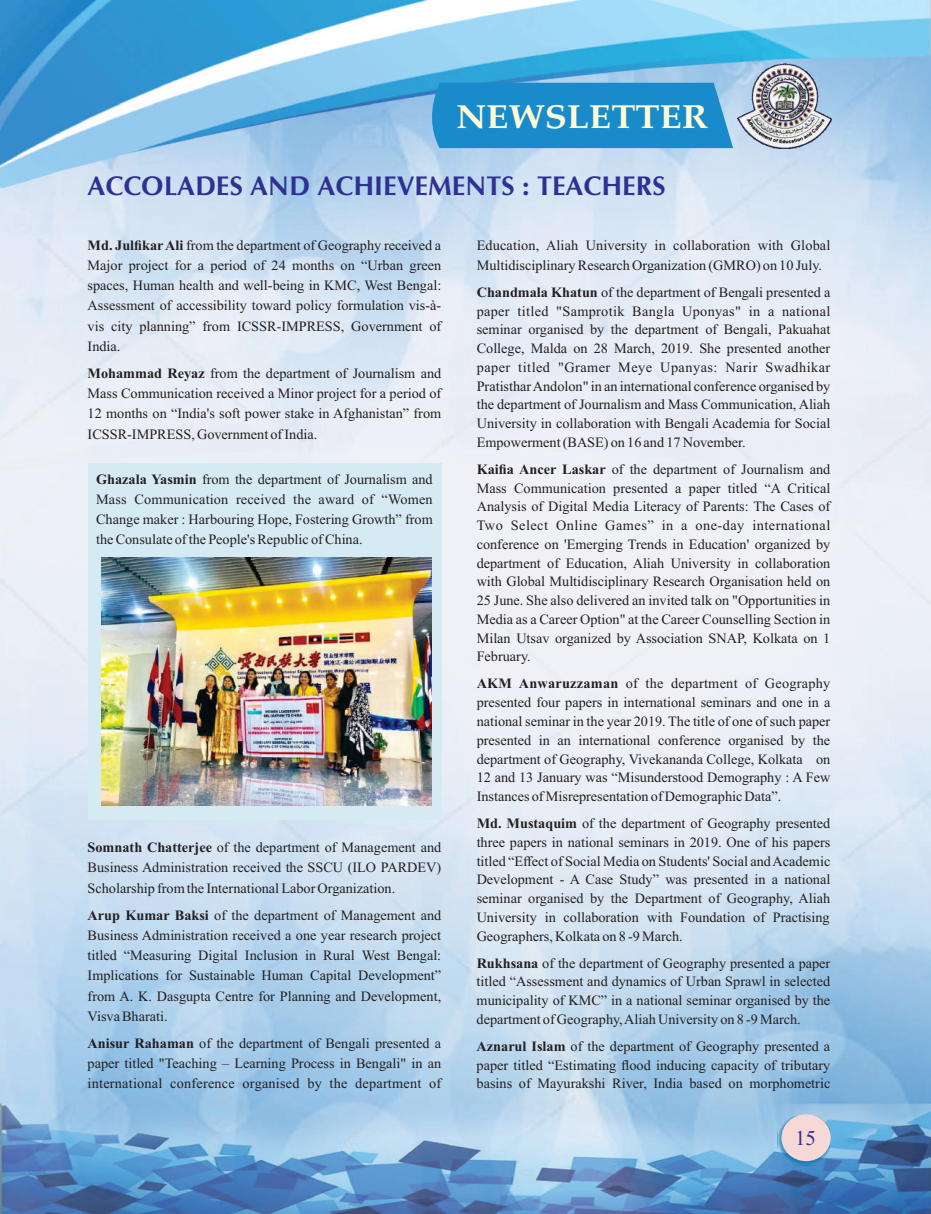
<style>
.page{position:relative;width:931px;height:1214px;background:#fff}
.page>*{position:absolute;margin:0;border:0;box-sizing:border-box;transform-origin:0 0}
.t1{font:700 33px "Palatino Linotype";color:#fffcd5;scale:1.1 1}
.t2{font:700 27px "CG Omega";color:#2e3092}
.t3{font:21px "Times New Roman";color:#2e3092}
.t4{font:14.25px/18.8px "Times New Roman";color:#231f20;text-align:justify}
.s1{font-weight:700}
</style>
<div class="page">
<img style="left:0;top:0;width:931px;height:1214px">
<div style="left:778px;top:1115px;width:52px;height:50px;background:#0071a2;opacity:.6"></div>
<div style="left:781px;top:1114px;width:49px;height:47px;background:#f6d9d7;border-radius:50%"></div>
<img style="left:738px;top:63px;width:93px;height:85px">
<div style="left:429px;top:83px;width:304px;height:65px;background:#198bcb"></div>
<div style="left:88px;top:463px;width:353px;height:356px;background:#d6eaf4"></div>
<img style="left:101px;top:557px;width:331px;height:248px">
<h1 class="t1" style="left:456px;top:104px;width:230px">NEWSLETTER</h1>
<h2 class="t2" style="left:87px;top:175px;width:579px">ACCOLADES AND ACHIEVEMENTS : TEACHERS</h2>
<p class="t4" style="left:88px;top:236px;width:355px;line-height:20.2px"><span class="s1">Md. JulfikarAli</span> from the department of Geography received a Major project for a period of 24 months on “Urban green spaces, Human health and well-being in KMC, West Bengal:<br>Assessment of accessibility toward policy formulation vis-à&shy;vis city planning” from ICSSR-IMPRESS, Government of India.</p>
<p class="t4" style="left:88px;top:364px;width:355px;line-height:20.2px"><span class="s1">Mohammad Reyaz</span> from the department of Journalism and Mass Communication received a Minor project for a period of 12 months on “India's soft power stake in Afghanistan” from ICSSR-IMPRESS, Government of India.</p>
<p class="t4" style="left:96px;top:470px;width:338px;line-height:20.2px"><span class="s1">Ghazala Yasmin</span> from the department of Journalism and Mass Communication received the award of “Women Change maker : Harbouring Hope, Fostering Growth” from the Consulate of the People's Republic of China.</p>
<p class="t4" style="left:88px;top:838px;width:355px;line-height:20.2px"><span class="s1">Somnath Chatterjee</span> of the department of Management and Business Administration received the SSCU (ILO PARDEV)<br>Scholarship from the International Labor Organization.</p>
<p class="t4" style="left:88px;top:906px;width:355px;line-height:20.2px"><span class="s1">Arup Kumar Baksi</span> of the department of Management and Business Administration received a one year research project titled “Measuring Digital Inclusion in Rural West Bengal:<br>Implications for Sustainable Human Capital Development” from A. K. Dasgupta Centre for Planning and Development, Visva Bharati.</p>
<p class="t4" style="left:88px;top:1034px;width:355px;line-height:20.2px"><span class="s1">Anisur Rahaman</span> of the department of Bengali presented a paper titled "Teaching – Learning Process in Bengali" in an international conference organised by the department of</p>
<p class="t4" style="left:477px;top:236px;width:355px;line-height:20.2px">Education, Aliah University in collaboration with Global<br>Multidisciplinary Research Organization (GMRO) on 10 July.</p>
<p class="t4" style="left:477px;top:284px;width:355px"><span class="s1">Chandmala Khatun</span> of the department of Bengali presented a paper titled "Samprotik Bangla Uponyas" in a national seminar organised by the department of Bengali, Pakuahat College, Malda on 28 March, 2019. She presented another paper titled "Gramer Meye Upanyas: Narir Swadhikar Pratisthar Andolon" in an international conference organised by the department of Journalism and Mass Communication, Aliah University in collaboration with Bengali Academia for Social Empowerment (BASE) on 16 and 17 November.</p>
<p class="t4" style="left:477px;top:461px;width:355px"><span class="s1">Kaifia Ancer Laskar</span> of the department of Journalism and Mass Communication presented a paper titled “A Critical Analysis of Digital Media Literacy of Parents: The Cases of Two Select Online Games” in a one-day international conference on 'Emerging Trends in Education' organized by department of Education, Aliah University in collaboration with Global Multidisciplinary Research Organisation held on 25 June. She also delivered an invited talk on "Opportunities in Media as a Career Option" at the Career Counselling Section in Milan Utsav organized by Association SNAP, Kolkata on 1<br>February.</p>
<p class="t4" style="left:477px;top:675px;width:355px"><span class="s1">AKM Anwaruzzaman</span> of the department of Geography presented four papers in international seminars and one in a national seminar in the year 2019. The title of one of such paper presented in an international conference organised by the department of Geography, Vivekananda College, Kolkata on 12 and 13 January was “Misunderstood Demography : A Few Instances of Misrepresentation of Demographic Data”.</p>
<p class="t4" style="left:477px;top:815px;width:355px"><span class="s1">Md. Mustaquim</span> of the department of Geography presented three papers in national seminars in 2019. One of his papers titled “Effect of Social Media on Students' Social and Academic Development - A Case Study” was presented in a national seminar organised by the Department of Geography, Aliah University in collaboration with Foundation of Practising Geographers, Kolkata on 8 -9 March.</p>
<p class="t4" style="left:477px;top:954px;width:355px"><span class="s1">Rukhsana</span> of the department of Geography presented a paper titled “Assessment and dynamics of Urban Sprawl in selected municipality of KMC” in a national seminar organised by the department of Geography, Aliah University on 8 -9 March.</p>
<p class="t4" style="left:477px;top:1038px;width:355px"><span class="s1">Aznarul Islam</span> of the department of Geography presented a paper titled “Estimating flood inducing capacity of tributary basins of Mayurakshi River, India based on morphometric</p>
<h3 class="t3" style="left:795px;top:1130px;width:22px">15</h3>
</div>
